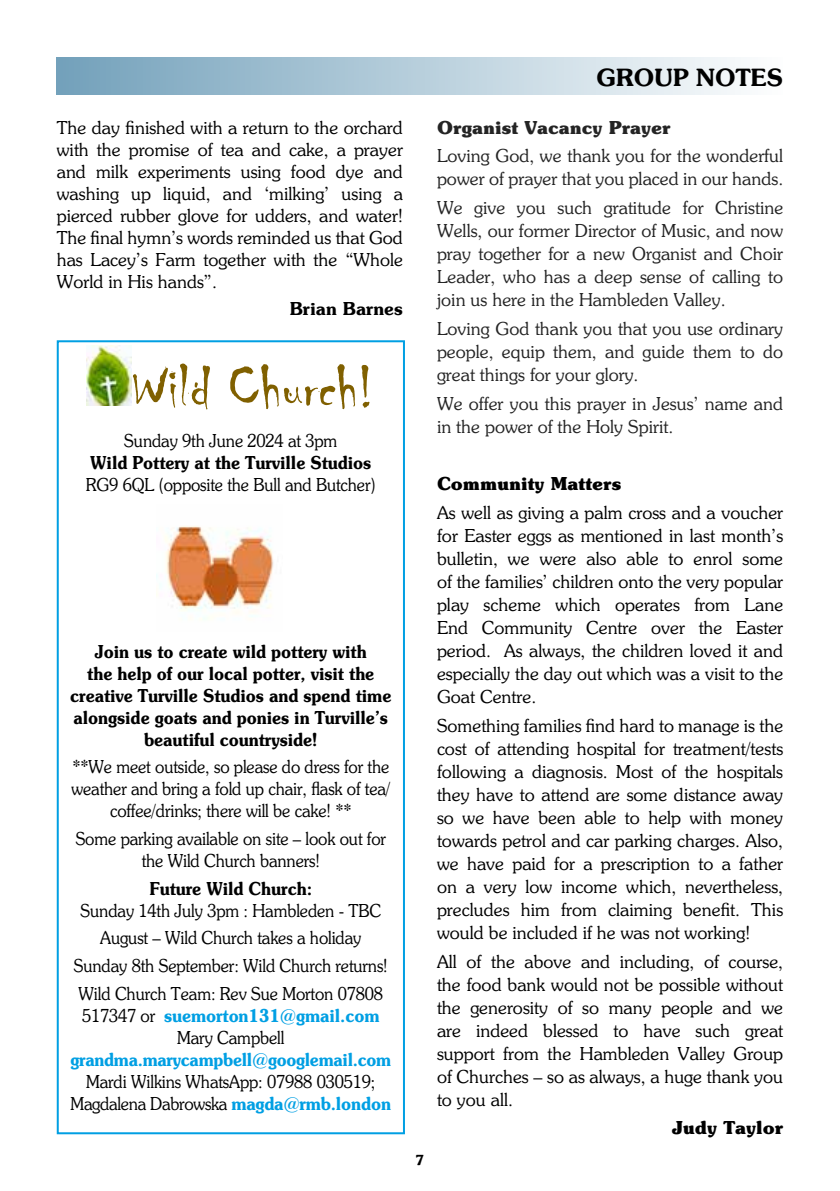
<style>
.page{position:relative;width:840px;height:1191px;background:#fff}
.page>*{position:absolute;margin:0;border:0;box-sizing:border-box;transform-origin:0 0}
.t1{font:62.8px "Chiller";color:#806000}
.t2{font:600 24px "Souvenir IT Cby BT";color:#000}
.t3{font:300 18px/23px "Souvenir IT Cby BT";letter-spacing:-.01em;color:#000;text-align:justify}
.t4{font:300 18px/22px "Souvenir IT Cby BT";letter-spacing:-.01em;color:#000;text-align:center;scale:.93 1}
.t5{font:300 18px/23px "Souvenir IT Cby BT";color:#242424}
.t6{font:600 18px/22px "Souvenir IT Cby BT";letter-spacing:-.01em;color:#000;text-align:center;scale:.93 1}
.t7{font:600 18px/22px "Souvenir IT Cby BT";letter-spacing:-.02em;color:#009fe3;text-align:center;scale:.93 1}
.t8{font:600 18px "Souvenir IT Cby BT";letter-spacing:-.02em;color:#009fe3;scale:.92 1}
.t9{font:700 18px "Souvenir IT Cby BT";color:#000}
.t10{font:700 18px "Souvenir IT Cby BT";color:#242424}
.t11{font:600 18px "Souvenir IT Cby BT";letter-spacing:-.01em;color:#000}
.t12{font:600 14px "Souvenir IT Cby BT";color:#000}
.s1{font-weight:300;color:#000}
.s2{font-weight:600;color:#009fe3}
</style>
<div class="page">
<div style="left:57px;top:57px;width:725px;height:38px;background:linear-gradient(to right,#72a0ba,#fdfefe)"></div>
<div style="left:57px;top:340px;width:348px;height:794px;border:2px solid #009fe3"></div>
<img style="left:86px;top:346px;width:45px;height:60px">
<img style="left:156px;top:526px;width:118px;height:93px">
<p class="t3" style="left:57px;top:116px;width:347px;line-height:22px">The day finished with a return to the orchard with the promise of tea and cake, a prayer and milk experiments using food dye and washing up liquid, and ‘milking’ using a pierced rubber glove for udders, and water!<br>The final hymn’s words reminded us that God has Lacey’s Farm together with the “Whole World in His hands”.</p>
<p class="t11" style="left:289px;top:297px;width:115px">Brian Barnes</p>
<h1 class="t1" style="left:131px;top:352px;width:243px">Wild Church!</h1>
<p class="t4" style="left:124px;top:430px;width:230px">Sunday 9th June 2024 at 3pm</p>
<p class="t6" style="left:90px;top:452px;width:303px">Wild Pottery at the Turville Studios</p>
<p class="t4" style="left:86px;top:474px;width:313px">RG9 6QL (opposite the Bull and Butcher)</p>
<p class="t6" style="left:70px;top:640px;width:347px">Join us to create wild pottery with<br>the help of our local potter, visit the creative Turville Studios and spend time alongside goats and ponies in Turville’s beautiful countryside!</p>
<p class="t4" style="left:71px;top:755px;width:344px">**We meet outside, so please do dress for the weather and bring a fold up chair, flask of tea/ coffee/drinks; there will be cake! **</p>
<p class="t4" style="left:76px;top:827px;width:335px">Some parking available on site – look out for the Wild Church banners!</p>
<p class="t6" style="left:149px;top:877px;width:176px">Future Wild Church:</p>
<p class="t4" style="left:74px;top:896px;width:339px;line-height:27.6px">Sunday 14th July 3pm : Hambleden - TBC August – Wild Church takes a holiday Sunday 8th September: Wild Church returns!<br>Wild Church Team: Rev Sue Morton 07808</p>
<p class="t7" style="left:82px;top:1004px;width:321px"><span class="s1">517347 or</span> suemorton131@gmail.com<br><span class="s1">Mary Campbell</span></p>
<p class="t8" style="left:70px;top:1048px;width:350px">grandma.marycampbell@googlemail.com</p>
<p class="t4" style="left:70px;top:1070px;width:346px">Mardi Wilkins WhatsApp: 07988 030519;<br>Magdalena Dabrowska <span class="s2">magda@rmb.london</span></p>
<h2 class="t2" style="left:596px;top:62px;width:188px">GROUP NOTES</h2>
<p class="t10" style="left:437px;top:116px;width:235px">Organist Vacancy Prayer</p>
<p class="t5" style="left:437px;top:144px;width:347px">Loving God, we thank you for the wonderful power of prayer that you placed in our hands.</p>
<p class="t5" style="left:437px;top:196px;width:347px;text-align:justify">We give you such gratitude for Christine Wells, our former Director of Music, and now pray together for a new Organist and Choir Leader, who has a deep sense of calling to join us here in the Hambleden Valley.</p>
<p class="t5" style="left:437px;top:317px;width:347px;text-align:justify">Loving God thank you that you use ordinary people, equip them, and guide them to do great things for your glory.</p>
<p class="t5" style="left:437px;top:391px;width:347px">We offer you this prayer in Jesus’ name and in the power of the Holy Spirit.</p>
<p class="t12" style="left:415px;top:1151px;width:10px">7</p>
<p class="t9" style="left:437px;top:472px;width:186px">Community Matters</p>
<p class="t3" style="left:437px;top:500px;width:347px">As well as giving a palm cross and a voucher for Easter eggs as mentioned in last month’s bulletin, we were also able to enrol some of the families’ children onto the very popular play scheme which operates from Lane End Community Centre over the Easter period. As always, the children loved it and especially the day out which was a visit to the Goat Centre.</p>
<p class="t3" style="left:437px;top:713px;width:347px">Something families find hard to manage is the cost of attending hospital for treatment/tests following a diagnosis. Most of the hospitals they have to attend are some distance away so we have been able to help with money towards petrol and car parking charges. Also, we have paid for a prescription to a father on a very low income which, nevertheless, precludes him from claiming benefit. This would be included if he was not working!</p>
<p class="t3" style="left:437px;top:949px;width:347px">All of the above and including, of course, the food bank would not be possible without the generosity of so many people and we are indeed blessed to have such great support from the Hambleden Valley Group of Churches – so as always, a huge thank you to you all.</p>
<p class="t9" style="left:671px;top:1116px;width:113px">Judy Taylor</p>
</div>
